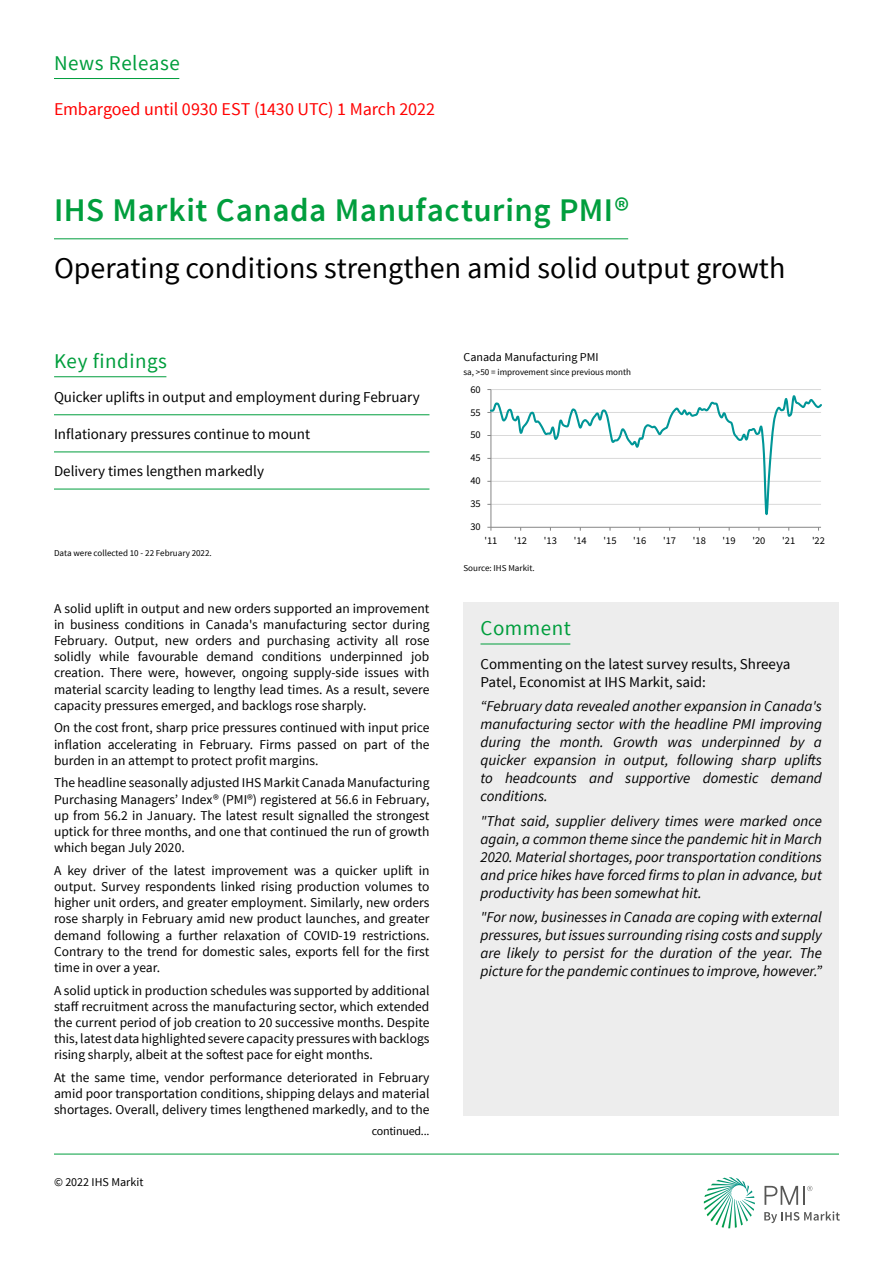
<style>
.page{position:relative;width:893px;height:1263px;background:#fff}
.page>*{position:absolute;margin:0;border:0;box-sizing:border-box;transform-origin:0 0}
.t1{font:600 33px "Source Sans Pro";letter-spacing:.015em;color:#009e3d}
.t2{font:30px "Source Sans Pro";color:#000}
.t3{font:21px "Source Sans Pro";letter-spacing:.025em;color:#009e3d}
.t4{font:18px "Source Sans Pro";letter-spacing:-.01em;color:#f00}
.t5{font:italic 15px/18px "Source Sans Pro";color:#000;text-align:justify}
.t6{font:15px/18px "Source Sans Pro";color:#000}
.t7{font:13.5px/16.2px "Source Sans Pro";color:#000;text-align:justify}
.t8{font:12px "Source Sans Pro";color:#000}
.t9{font:10.35px "Source Sans Pro";letter-spacing:-.005em;color:#000}
.t10{font:9px "Source Sans Pro";color:#000}
</style>
<div class="page">
<svg style="left:704px;top:1177px;width:51px;height:51px"></svg>
<svg style="left:764px;top:1211px;width:76px;height:12px"></svg>
<svg style="left:764px;top:1186px;width:48px;height:19px"></svg>
<hr style="left:54px;top:1154px;width:785px;height:1px;background:#009e3d">
<hr style="left:491px;top:389px;width:1px;height:138px;background:#868686">
<hr style="left:491px;top:527px;width:330px;height:1px;background:#868686">
<svg style="left:487px;top:389px;width:335px;height:131px"></svg>
<hr style="left:54px;top:376px;width:112px;height:1px;background:#009e3d">
<hr style="left:54px;top:78px;width:125px;height:1px;background:#009e3d">
<hr style="left:54px;top:238px;width:574px;height:1px;background:#009e3d">
<hr style="left:54px;top:414px;width:375px;height:1px;background:#009e3d">
<hr style="left:54px;top:452px;width:375px;height:1px;background:#009e3d">
<hr style="left:54px;top:489px;width:375px;height:1px;background:#009e3d">
<div style="left:463px;top:602px;width:376px;height:56px;background:#ededed"></div>
<hr style="left:480px;top:644px;width:90px;height:1px;background:#009e3d">
<div style="left:463px;top:658px;width:376px;height:457px;background:#ededed"></div>
<h3 class="t3" style="left:54px;top:50px;width:127px">News Release</h3>
<h3 class="t4" style="left:54px;top:98px;width:383px">Embargoed until 0930 EST (1430 UTC) 1 March 2022</h3>
<h1 class="t1" style="left:54px;top:190px;width:577px">IHS Markit Canada Manufacturing PMI®</h1>
<h2 class="t2" style="left:54px;top:249px;width:733px">Operating conditions strengthen amid solid output growth</h2>
<h3 class="t3" style="left:54px;top:348px;width:114px">Key findings</h3>
<p class="t6" style="left:54px;top:388px;width:367px">Quicker uplifts in output and employment during February</p>
<p class="t6" style="left:54px;top:425px;width:258px">Inflationary pressures continue to mount</p>
<p class="t6" style="left:54px;top:462px;width:212px">Delivery times lengthen markedly</p>
<p class="t10" style="left:54px;top:547px;width:159px">Data were collected 10 - 22 February 2022.</p>
<p class="t7" style="left:54px;top:600px;width:377px">A solid uplift in output and new orders supported an improvement in business conditions in Canada's manufacturing sector during February. Output, new orders and purchasing activity all rose solidly while favourable demand conditions underpinned job creation. There were, however, ongoing supply-side issues with material scarcity leading to lengthy lead times. As a result, severe capacity pressures emerged, and backlogs rose sharply.</p>
<p class="t7" style="left:54px;top:720px;width:377px">On the cost front, sharp price pressures continued with input price inflation accelerating in February. Firms passed on part of the burden in an attempt to protect profit margins.</p>
<p class="t7" style="left:54px;top:775px;width:377px">The headline seasonally adjusted IHS Markit Canada Manufacturing Purchasing Managers’ Index® (PMI®) registered at 56.6 in February, up from 56.2 in January. The latest result signalled the strongest uptick for three months, and one that continued the run of growth which began July 2020.</p>
<p class="t7" style="left:54px;top:862px;width:377px">A key driver of the latest improvement was a quicker uplift in output. Survey respondents linked rising production volumes to higher unit orders, and greater employment. Similarly, new orders rose sharply in February amid new product launches, and greater demand following a further relaxation of COVID-19 restrictions.<br>Contrary to the trend for domestic sales, exports fell for the first time in over a year.</p>
<p class="t7" style="left:54px;top:982px;width:377px">A solid uptick in production schedules was supported by additional staff recruitment across the manufacturing sector, which extended the current period of job creation to 20 successive months. Despite this, latest data highlighted severe capacity pressures with backlogs rising sharply, albeit at the softest pace for eight months.</p>
<p class="t7" style="left:54px;top:1069px;width:377px">At the same time, vendor performance deteriorated in February amid poor transportation conditions, shipping delays and material shortages. Overall, delivery times lengthened markedly, and to the</p>
<p class="t8" style="left:54px;top:1175px;width:91px">© 2022 IHS Markit</p>
<p class="t8" style="left:372px;top:1123px;width:59px">continued...</p>
<p class="t8" style="left:463px;top:350px;width:137px">Canada Manufacturing PMI</p>
<p class="t10" style="left:463px;top:366px;width:169px">sa, &gt;50 = improvement since previous month</p>
<p class="t9" style="left:470px;top:383px;width:12px">60</p>
<p class="t9" style="left:470px;top:406px;width:12px">55</p>
<p class="t9" style="left:470px;top:429px;width:12px">50</p>
<p class="t9" style="left:470px;top:452px;width:12px">45</p>
<p class="t9" style="left:470px;top:474px;width:12px">40</p>
<p class="t9" style="left:470px;top:497px;width:12px">35</p>
<p class="t9" style="left:470px;top:520px;width:12px">30</p>
<p class="t9" style="left:484px;top:534px;width:15px">'11</p>
<p class="t9" style="left:514px;top:534px;width:15px">'12</p>
<p class="t9" style="left:544px;top:534px;width:15px">'13</p>
<p class="t9" style="left:574px;top:534px;width:15px">'14</p>
<p class="t9" style="left:603px;top:534px;width:15px">'15</p>
<p class="t9" style="left:633px;top:534px;width:15px">'16</p>
<p class="t9" style="left:663px;top:534px;width:15px">'17</p>
<p class="t9" style="left:693px;top:534px;width:15px">'18</p>
<p class="t9" style="left:723px;top:534px;width:15px">'19</p>
<p class="t9" style="left:752px;top:534px;width:15px">'20</p>
<p class="t9" style="left:782px;top:534px;width:15px">'21</p>
<p class="t9" style="left:812px;top:534px;width:15px">'22</p>
<p class="t10" style="left:463px;top:562px;width:73px">Source: IHS Markit.</p>
<h3 class="t3" style="left:480px;top:615px;width:92px">Comment</h3>
<p class="t6" style="left:480px;top:655px;width:311px">Commenting on the latest survey results, Shreeya<br>Patel, Economist at IHS Markit, said:</p>
<p class="t5" style="left:480px;top:697px;width:343px">“February data revealed another expansion in Canada's manufacturing sector with the headline PMI improving during the month. Growth was underpinned by a quicker expansion in output, following sharp uplifts to headcounts and supportive domestic demand conditions.</p>
<p class="t5" style="left:480px;top:812px;width:343px">"That said, supplier delivery times were marked once again, a common theme since the pandemic hit in March 2020. Material shortages, poor transportation conditions and price hikes have forced firms to plan in advance, but productivity has been somewhat hit.</p>
<p class="t5" style="left:480px;top:908px;width:343px">"For now, businesses in Canada are coping with external pressures, but issues surrounding rising costs and supply are likely to persist for the duration of the year. The picture for the pandemic continues to improve, however.”</p>
</div>
